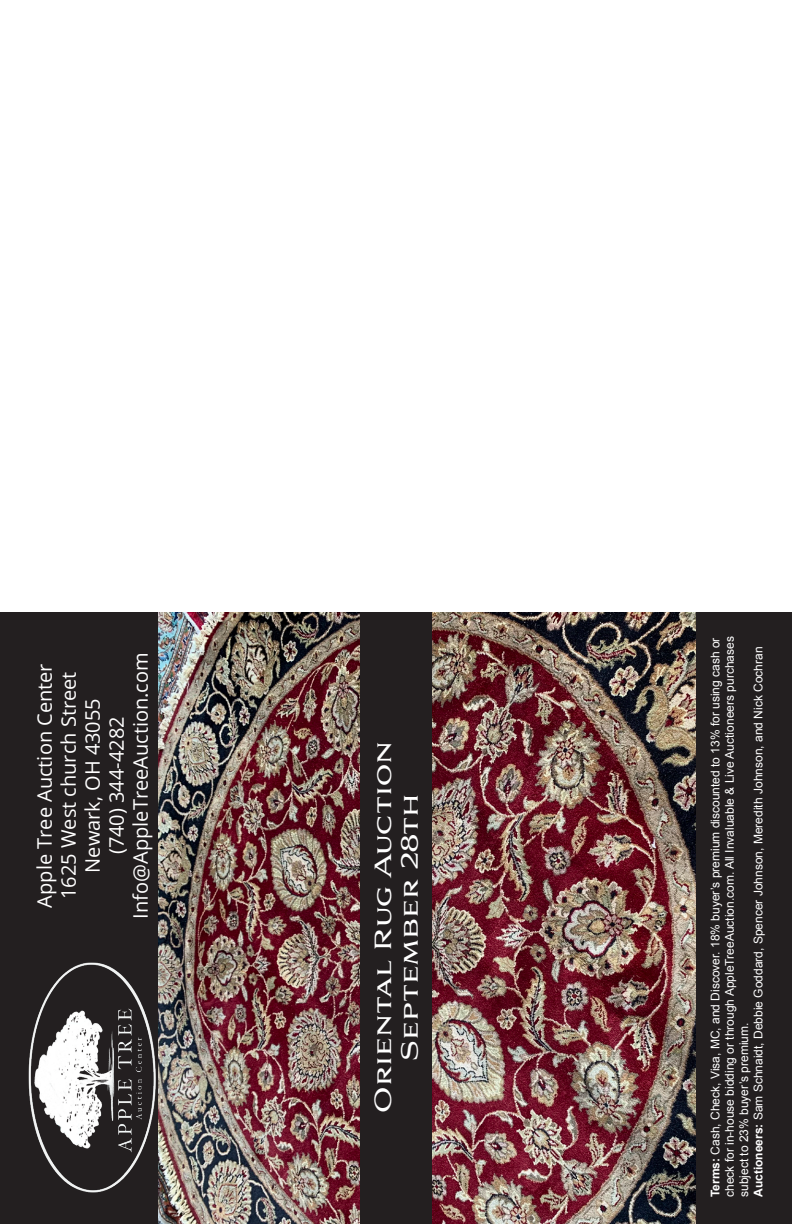
<style>
.page{position:relative;width:792px;height:1224px;background:#fff}
.page>*{position:absolute;margin:0;border:0;box-sizing:border-box;transform-origin:0 0}
.t1{font:22px "Aviano Serif";color:#fff}
.t2{font:20px/24px "Open Sans";color:#fff;text-align:center}
.t3{font:12px/14.4px "Arial";color:#fff}
.s1{font-weight:700}
</style>
<div class="page">
<div style="left:696px;top:612px;width:96px;height:612px;background:#231f20"></div>
<div style="left:0;top:612px;width:158px;height:612px;background:#231f20"></div>
<img style="left:28px;top:962px;width:128px;height:231px">
<img style="left:158px;top:612px;width:538px;height:612px">
<div style="left:360px;top:612px;width:72px;height:612px;background:#231f20"></div>
<p class="t2" style="left:32px;top:908px;width:246px;rotate:-90deg">Apple Tree Auction Center<br>1625 West church Street<br>Newark, OH 43055</p>
<p class="t2" style="left:104px;top:919px;width:268px;rotate:-90deg">(740) 344-4282<br>Info@AppleTreeAuction.com</p>
<p class="t1" style="left:369px;top:1113px;width:373px;rotate:-90deg">Oriental Rug Auction</p>
<p class="t1" style="left:395px;top:1061px;width:269px;rotate:-90deg">September 28th</p>
<p class="t3" style="left:708px;top:1197px;width:562px;rotate:-90deg"><span class="s1">Terms:</span> Cash, Check, Visa, MC, and Discover. 18% buyer’s premium discounted to 13% for using cash or check for in-house bidding or through AppleTreeAuction.com. All Invaluable &amp; Live Auctioneers purchases subject to 23% buyer’s premium.<br><span class="s1">Auctioneers:</span> Sam Schnaidt, Debbie Goddard, Spencer Johnson, Meredith Johnson, and Nick Cochran</p>
</div>
